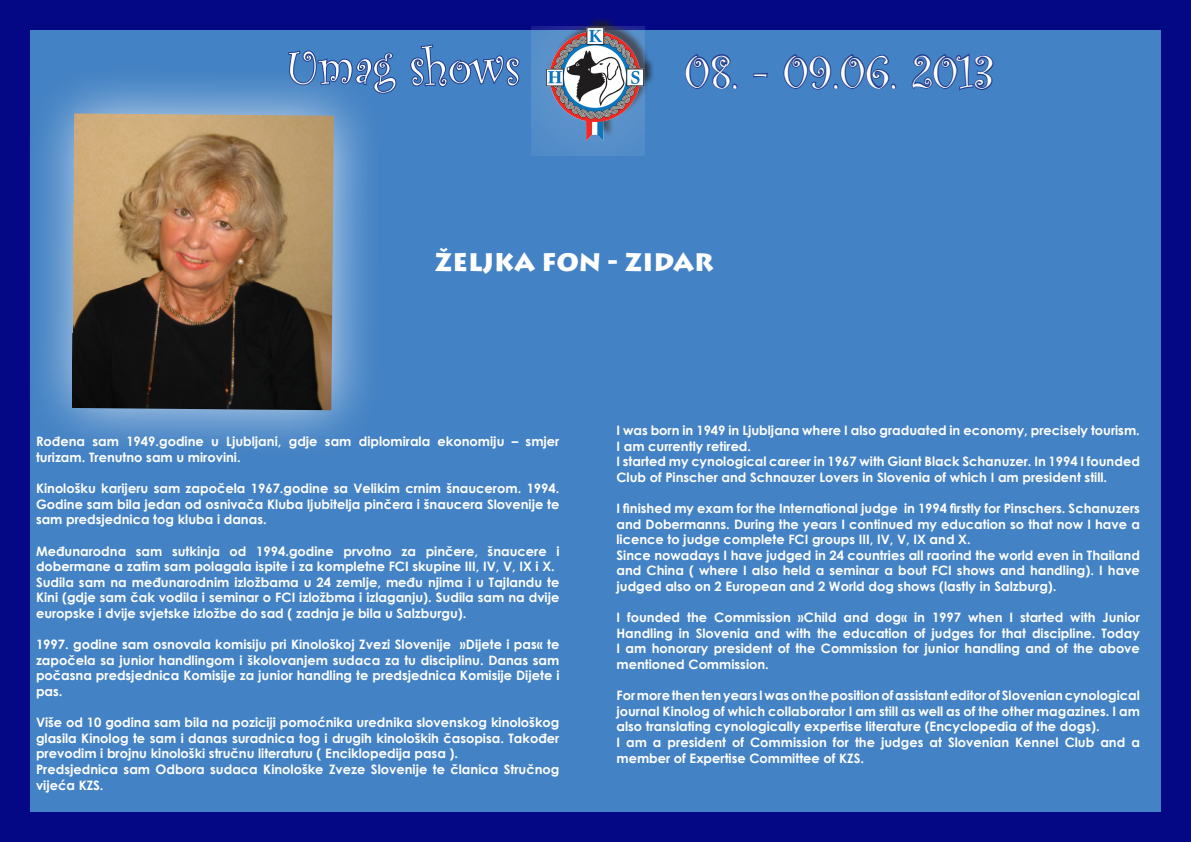
<style>
.page{position:relative;width:1191px;height:842px;background:#fff}
.page>*{position:absolute;margin:0;border:0;box-sizing:border-box;transform-origin:0 0}
.t1{font:50px "Curlz";color:#fff}
.t2{font:48px "Curlz";color:#fff}
.t3{font:900 25px "Lithos Pro";color:#fff}
.t4{font:700 13px/15.6px "Century Gothic";color:#fff;text-align:justify}
</style>
<div class="page">
<div style="left:15px;top:15px;width:1161px;height:812px;background:#4382c4"></div>
<div style="left:0;top:0;width:1191px;height:842px;border:30px solid #050885"></div>
<svg style="left:288px;top:50px;width:109px;height:43px"></svg>
<svg style="left:410px;top:44px;width:110px;height:43px"></svg>
<div style="left:547px;top:16px;width:107px;height:123px;background:#231f20;opacity:.75"></div>
<div style="left:531px;top:27px;width:113px;height:129px;background:#568eca"></div>
<img style="left:545px;top:27px;width:99px;height:113px">
<svg style="left:685px;top:54px;width:53px;height:35px"></svg>
<svg style="left:753px;top:73px;width:15px;height:5px"></svg>
<svg style="left:783px;top:54px;width:114px;height:36px"></svg>
<svg style="left:911px;top:54px;width:83px;height:37px"></svg>
<svg style="left:18px;top:60px;width:369px;height:403px"></svg>
<img style="left:72px;top:113px;width:262px;height:297px">
<h1 class="t1" style="left:286px;top:32px;width:236px">Umag shows</h1>
<h2 class="t2" style="left:684px;top:38px;width:311px">08. - 09.06. 2013</h2>
<p class="t3" style="left:434px;top:247px;width:281px">ŽELJKA FON - ZIDAR</p>
<p class="t4" style="left:36px;top:433px;width:525px">Rođena sam 1949.godine u Ljubljani, gdje sam diplomirala ekonomiju – smjer turizam. Trenutno sam u mirovini.</p>
<p class="t4" style="left:36px;top:480px;width:525px">Kinološku karijeru sam započela 1967.godine sa Velikim crnim šnaucerom. 1994.<br>Godine sam bila jedan od osnivača Kluba ljubitelja pinčera i šnaucera Slovenije te sam predsjednica tog kluba i danas.</p>
<p class="t4" style="left:36px;top:542px;width:525px">Međunarodna sam sutkinja od 1994.godine prvotno za pinčere, šnaucere i dobermane a zatim sam polagala ispite i za kompletne FCI skupine III, IV, V, IX i X.</p>
<p class="t4" style="left:36px;top:574px;width:525px">Sudila sam na međunarodnim izložbama u 24 zemlje, među njima i u Tajlandu te Kini (gdje sam čak vodila i seminar o FCI izložbma i izlaganju). Sudila sam na dvije europske i dvije svjetske izložbe do sad ( zadnja je bila u Salzburgu).</p>
<p class="t4" style="left:36px;top:636px;width:525px">1997. godine sam osnovala komisiju pri Kinološkoj Zvezi Slovenije »Dijete i pas« te započela sa junior handlingom i školovanjem sudaca za tu disciplinu. Danas sam počasna predsjednica Komisije za junior handling te predsjednica Komisije Dijete i pas.</p>
<p class="t4" style="left:36px;top:714px;width:525px">Više od 10 godina sam bila na poziciji pomoćnika urednika slovenskog kinološkog glasila Kinolog te sam i danas suradnica tog i drugih kinoloških časopisa. Također prevodim i brojnu kinološki stručnu literaturu ( Enciklopedija pasa ).</p>
<p class="t4" style="left:36px;top:761px;width:525px">Predsjednica sam Odbora sudaca Kinološke Zveze Slovenije te članica Stručnog vijeća KZS.</p>
<p class="t4" style="left:616px;top:422px;width:525px">I was born in 1949 in Ljubljana where I also graduated in economy, precisely tourism.<br>I am currently retired.</p>
<p class="t4" style="left:616px;top:453px;width:525px">I started my cynological career in 1967 with Giant Black Schanuzer. In 1994 I founded<br>Club of Pinscher and Schnauzer Lovers in Slovenia of which I am president still.</p>
<p class="t4" style="left:616px;top:500px;width:525px">I finished my exam for the International judge in 1994 firstly for Pinschers. Schanuzers and Dobermanns. During the years I continued my education so that now I have a licence to judge complete FCI groups III, IV, V, IX and X.</p>
<p class="t4" style="left:616px;top:547px;width:525px">Since nowadays I have judged in 24 countries all raorind the world even in Thailand and China ( where I also held a seminar a bout FCI shows and handling). I have judged also on 2 European and 2 World dog shows (lastly in Salzburg).</p>
<p class="t4" style="left:616px;top:609px;width:525px">I founded the Commission »Child and dog« in 1997 when I started with Junior Handling in Slovenia and with the education of judges for that discipline. Today I am honorary president of the Commission for junior handling and of the above mentioned Commission.</p>
<p class="t4" style="left:616px;top:687px;width:525px">For more then ten years I was on the position of assistant editor of Slovenian cynological journal Kinolog of which collaborator I am still as well as of the other magazines. I am also translating cynologically expertise literature (Encyclopedia of the dogs).</p>
<p class="t4" style="left:616px;top:734px;width:525px">I am a president of Commission for the judges at Slovenian Kennel Club and a member of Expertise Committee of KZS.</p>
</div>
